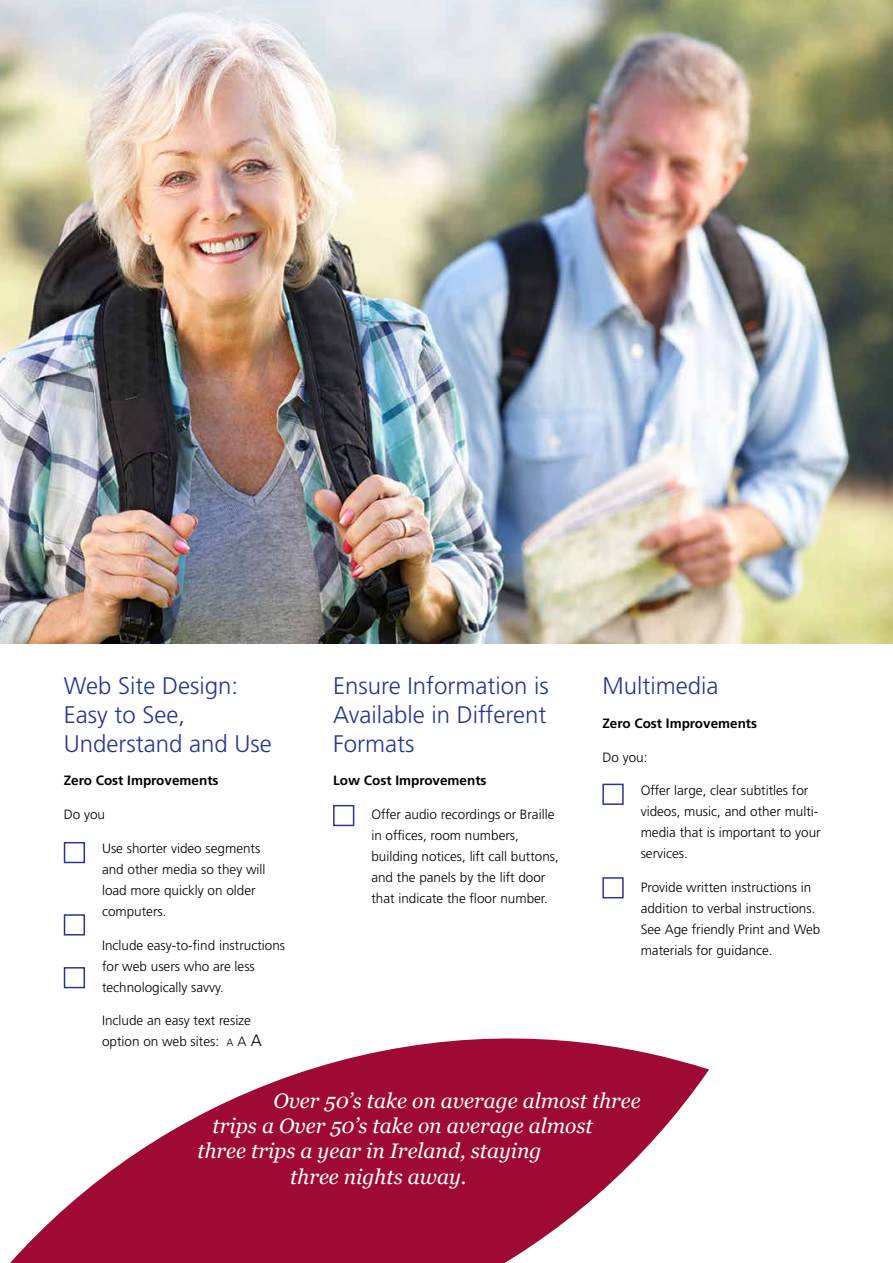
<style>
.page{position:relative;width:893px;height:1263px;background:#fff}
.page>*{position:absolute;margin:0;border:0;box-sizing:border-box;transform-origin:0 0}
.t1{font:300 24px/28.8px "Frutiger";color:#283691}
.t2{font:italic 21px "Georgia";color:#fff}
.t3{font:300 13.5px/21px "Frutiger";color:#000}
.t4{font:700 13.5px "Frutiger";color:#000}
.s1{font-size:10.5px}
.s2{font-size:16.5px}
</style>
<div class="page">
<div style="left:64px;top:967px;width:21px;height:21px;background:#fff;border:2px solid #283691"></div>
<div style="left:64px;top:842px;width:21px;height:21px;background:#fff;border:2px solid #283691"></div>
<div style="left:64px;top:914px;width:21px;height:21px;background:#fff;border:2px solid #283691"></div>
<div style="left:333px;top:805px;width:21px;height:21px;background:#fff;border:2px solid #283691"></div>
<div style="left:602px;top:784px;width:22px;height:21px;background:#fff;border:2px solid #283691"></div>
<div style="left:602px;top:877px;width:22px;height:21px;background:#fff;border:2px solid #283691"></div>
<img style="left:0;top:0;width:892px;height:644px">
<svg style="left:10px;top:1038px;width:699px;height:225px;fill:#9e0a33"></svg>
<h1 class="t1" style="left:64px;top:671px;width:210px">Web Site Design:<br>Easy to See,<br>Understand and Use</h1>
<p class="t4" style="left:64px;top:773px;width:156px">Zero Cost Improvements</p>
<p class="t3" style="left:64px;top:804px;width:43px">Do you</p>
<p class="t3" style="left:102px;top:838px;width:165px">Use shorter video segments and other media so they will load more quickly on older computers.</p>
<p class="t3" style="left:102px;top:934px;width:185px">Include easy-to-find instructions for web users who are less technologically savvy.</p>
<p class="t3" style="left:102px;top:1010px;width:161px">Include an easy text resize option on web sites: <span class="s1">A</span> A <span class="s2">A</span></p>
<h1 class="t1" style="left:333px;top:671px;width:217px;text-align:justify">Ensure Information is Available in Different Formats</h1>
<p class="t4" style="left:333px;top:773px;width:155px">Low Cost Improvements</p>
<p class="t3" style="left:371px;top:804px;width:189px">Offer audio recordings or Braille in offices, room numbers, building notices, lift call buttons, and the panels by the lift door that indicate the floor number.</p>
<h1 class="t1" style="left:602px;top:671px;width:117px">Multimedia</h1>
<p class="t4" style="left:602px;top:715px;width:156px">Zero Cost Improvements</p>
<p class="t3" style="left:602px;top:746px;width:47px">Do you:</p>
<p class="t3" style="left:641px;top:780px;width:182px">Offer large, clear subtitles for videos, music, and other multi&shy;media that is important to your services.</p>
<p class="t3" style="left:641px;top:877px;width:181px">Provide written instructions in addition to verbal instructions.<br>See Age friendly Print and Web materials for guidance.</p>
<h2 class="t2" style="left:273px;top:1085px;width:369px">Over 50’s take on average almost three</h2>
<h2 class="t2" style="left:213px;top:1111px;width:382px">trips a Over 50’s take on average almost</h2>
<h2 class="t2" style="left:197px;top:1136px;width:346px">three trips a year in Ireland, staying</h2>
<h2 class="t2" style="left:290px;top:1161px;width:178px">three nights away.</h2>
</div>
